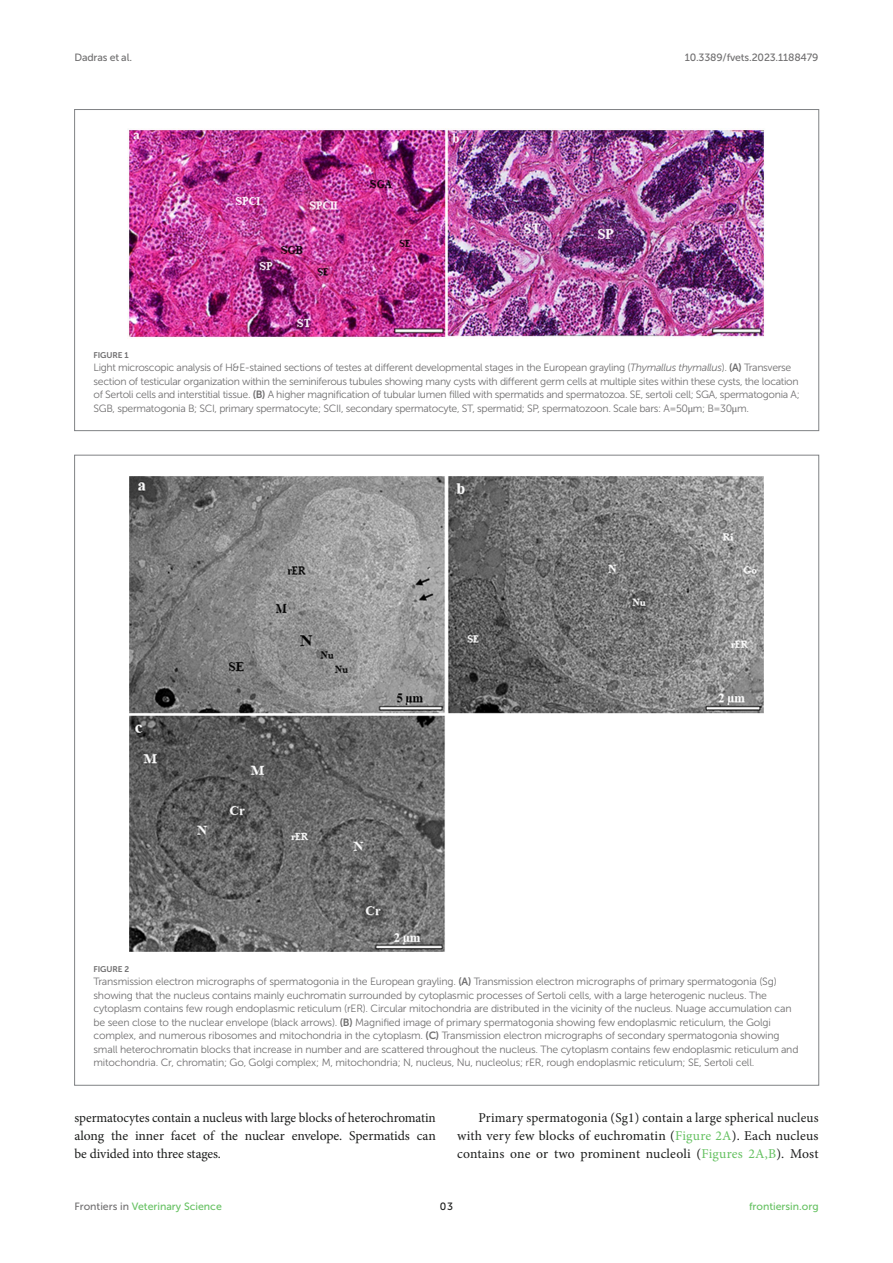
<style>
.page{position:relative;width:893px;height:1263px;background:#fff}
.page>*{position:absolute;margin:0;border:0;box-sizing:border-box;transform-origin:0 0}
.TEXT{font:13.5px/18px "Minion Pro";letter-spacing:.015em;color:#1b1c1b;text-align:justify}
.TEXT_FLUSH{font:13.5px/18px "Minion Pro";letter-spacing:-.005em;color:#1b1c1b;text-align:justify}
.FIG_LEG{font:10.5px/13.5px "Museo Sans 300";letter-spacing:-.02em;color:#706f70}
.t1{font:10.5px "Museo Sans 500";color:#65c161}
.t2{font:10.5px "Museo Sans 500";letter-spacing:-.015em;color:#706f70}
.t3{font:10.5px "Museo Sans 500";color:#1b1c1b}
.FIG_HD{font:8.25px "Museo Sans 700";letter-spacing:-.01em;color:#706f70}
.s1{font-style:italic}
.s2{font-family:"Museo Sans 700"}
.s3{font-family:"STIX General"}
.s4{color:#65c161}
.s5{color:#706f70}
</style>
<div class="page">
<img style="left:128px;top:128px;width:637px;height:210px">
<img style="left:129px;top:476px;width:635px;height:476px">
<p class="t2" style="left:74px;top:51px;width:59px">Dadras et al.</p>
<p class="t2" style="left:685px;top:51px;width:135px">10.3389/fvets.2023.1188479</p>
<p class="FIG_HD" style="left:94px;top:350px;width:37px">FIGURE 1</p>
<p class="FIG_LEG" style="left:94px;top:361px;width:708px">Light microscopic analysis of H&amp;E-stained sections of testes at different developmental stages in the European grayling (<span class="s1">Thymallus thymallus</span>). <span class="s2">(A)</span> Transverse section of testicular organization within the seminiferous tubules showing many cysts with different germ cells at multiple sites within these cysts, the location of Sertoli cells and interstitial tissue. <span class="s2">(B)</span> A higher magnification of tubular lumen filled with spermatids and spermatozoa. SE, sertoli cell; SGA, spermatogonia A; SGB, spermatogonia B; SCI, primary spermatocyte; SCII, secondary spermatocyte, ST, spermatid; SP, spermatozoon. Scale bars: A = 50 <span class="s3">μ</span>m; B = 30 <span class="s3">μ</span>m.</p>
<p class="FIG_HD" style="left:94px;top:964px;width:37px">FIGURE 2</p>
<p class="FIG_LEG" style="left:94px;top:975px;width:706px">Transmission electron micrographs of spermatogonia in the European grayling. <span class="s2">(A)</span> Transmission electron micrographs of primary spermatogonia (Sg) showing that the nucleus contains mainly euchromatin surrounded by cytoplasmic processes of Sertoli cells, with a large heterogenic nucleus. The cytoplasm contains few rough endoplasmic reticulum (rER). Circular mitochondria are distributed in the vicinity of the nucleus. Nuage accumulation can be seen close to the nuclear envelope (black arrows). <span class="s2">(B)</span> Magnified image of primary spermatogonia showing few endoplasmic reticulum, the Golgi complex, and numerous ribosomes and mitochondria in the cytoplasm. <span class="s2">(C)</span> Transmission electron micrographs of secondary spermatogonia showing small heterochromatin blocks that increase in number and are scattered throughout the nucleus. The cytoplasm contains few endoplasmic reticulum and mitochondria. Cr, chromatin; Go, Golgi complex; M, mitochondria; N, nucleus, Nu, nucleolus; rER, rough endoplasmic reticulum; SE, Sertoli cell.</p>
<p class="TEXT_FLUSH" style="left:74px;top:1109px;width:363px">spermatocytes contain a nucleus with large blocks of heterochromatin along the inner facet of the nuclear envelope. Spermatids can be divided into three stages.</p>
<p class="TEXT" style="left:457px;top:1109px;width:363px;text-indent:21px">Primary spermatogonia (Sg1) contain a large spherical nucleus with very few blocks of euchromatin (<span class="s4">Figure 2A</span>). Each nucleus contains one or two prominent nucleoli (<span class="s4">Figures 2A,B</span>). Most</p>
<p class="t1" style="left:74px;top:1200px;width:149px"><span class="s5">Frontiers in</span> Veterinary Science</p>
<p class="t3" style="left:440px;top:1200px;width:15px">03</p>
<p class="t1" style="left:749px;top:1200px;width:71px">frontiersin.org</p>
</div>
